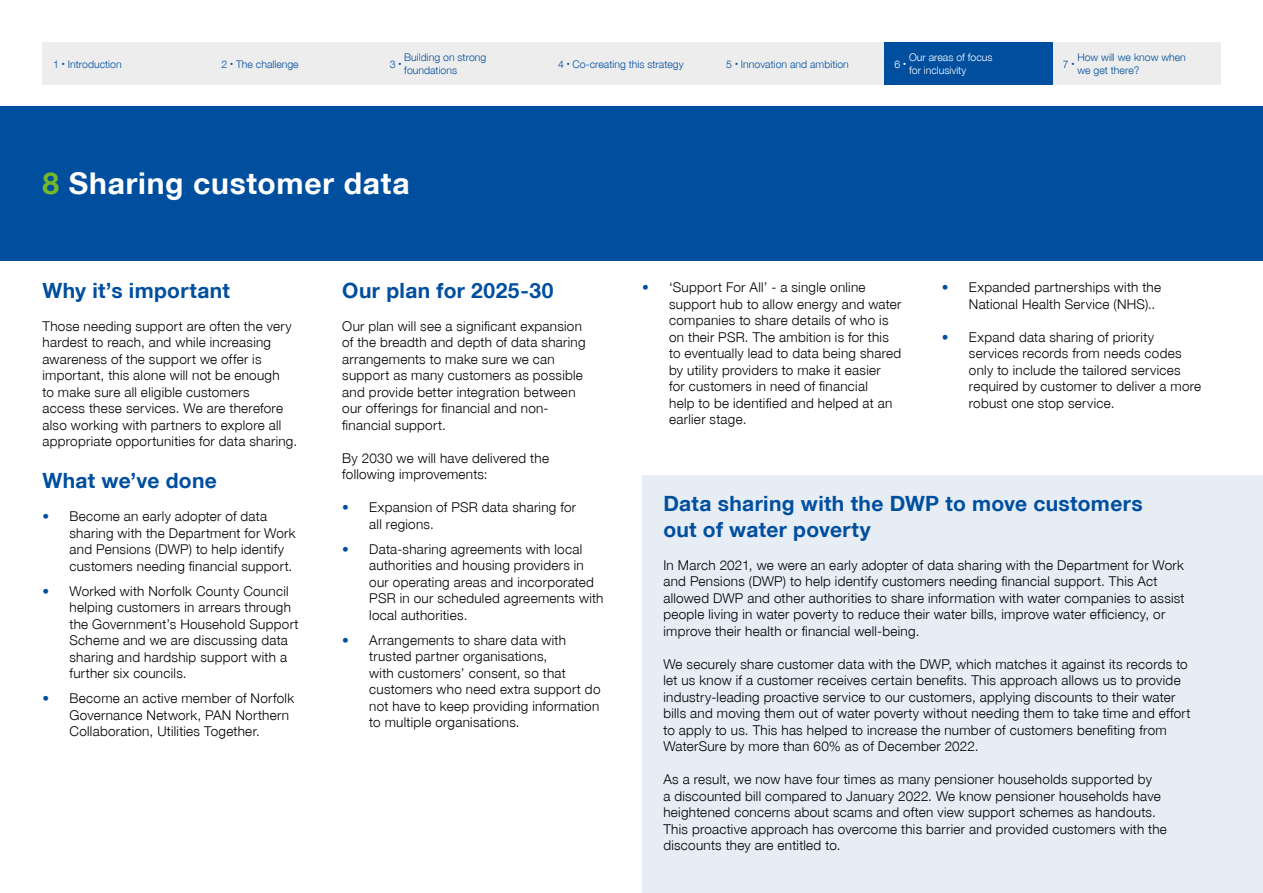
<style>
.page{position:relative;width:1263px;height:893px;background:#fff}
.page>*{position:absolute;margin:0;border:0;box-sizing:border-box;transform-origin:0 0}
.t1{font:30px "Helvetica Neue Bold WHAM";letter-spacing:.025em;color:#fff}
.t2{font:21px/25.5px "Helvetica Neue Bold WHAM";letter-spacing:.015em;color:#004f9f}
.t3{font:13.5px/16.5px "Helvetica Neue Light WHAM";letter-spacing:.02em;color:#000}
.t4{font:10.5px/12.6px "Helvetica Neue Light WHAM";color:#004f9f}
.t5{font:10.5px/12.6px "Helvetica Neue Light WHAM";color:#fff}
.s1{font-family:"Helvetica Neue Ultra Light WHAM";font-size:6px}
.s2{color:#76b82a}
.s3{font-family:"Helvetica Neue Medium WHAM";color:#004f9f}
</style>
<div class="page">
<div style="left:379px;top:43px;width:168px;height:42px;background:#ededed"></div>
<div style="left:716px;top:43px;width:168px;height:42px;background:#ededed"></div>
<div style="left:547px;top:43px;width:169px;height:42px;background:#ededed"></div>
<div style="left:211px;top:43px;width:168px;height:42px;background:#ededed"></div>
<div style="left:43px;top:43px;width:168px;height:42px;background:#ededed"></div>
<div style="left:1052px;top:43px;width:168px;height:42px;background:#ededed"></div>
<div style="left:884px;top:43px;width:168px;height:42px;background:#004f9f"></div>
<div style="left:642px;top:475px;width:621px;height:418px;background:#e6edf5"></div>
<div style="left:0;top:106px;width:1263px;height:155px;background:#004f9f"></div>
<p class="t4" style="left:53px;top:57px;width:70px">1 <span class="s1">•</span> Introduction</p>
<p class="t4" style="left:221px;top:57px;width:79px">2 <span class="s1">•</span> The challenge</p>
<p class="t4" style="left:558px;top:57px;width:127px">4 <span class="s1">•</span> Co-creating this strategy</p>
<p class="t4" style="left:726px;top:57px;width:124px">5 <span class="s1">•</span> Innovation and ambition</p>
<p class="t5" style="left:909px;top:51px;width:85px">Our areas of focus for inclusivity</p>
<p class="t4" style="left:404px;top:51px;width:84px">Building on strong foundations</p>
<p class="t5" style="left:894px;top:57px;width:13px">6 <span class="s1">•</span></p>
<p class="t4" style="left:1077px;top:51px;width:110px">How will we know when we get there?</p>
<p class="t4" style="left:390px;top:57px;width:13px">3 <span class="s1">•</span></p>
<p class="t4" style="left:1063px;top:57px;width:13px">7 <span class="s1">•</span></p>
<h1 class="t1" style="left:43px;top:165px;width:369px"><span class="s2">8</span> Sharing customer data</h1>
<h2 class="t2" style="left:43px;top:277px;width:189px">Why it’s important</h2>
<p class="t3" style="left:43px;top:317px;width:256px">Those needing support are often the very hardest to reach, and while increasing awareness of the support we offer is important, this alone will not be enough<br>to make sure all eligible customers<br>access these services. We are therefore also working with partners to explore all appropriate opportunities for data sharing.</p>
<h2 class="t2" style="left:43px;top:467px;width:176px">What we’ve done</h2>
<p class="t3" style="left:70px;top:508px;width:228px;text-indent:-27px"><span class="s3">•</span> Become an early adopter of data sharing with the Department for Work and Pensions (DWP) to help identify customers needing financial support.</p>
<p class="t3" style="left:70px;top:582px;width:231px;text-indent:-27px"><span class="s3">•</span> Worked with Norfolk County Council helping customers in arrears through the Government’s Household Support Scheme and we are discussing data sharing and hardship support with a further six councils.</p>
<p class="t3" style="left:70px;top:690px;width:226px;text-indent:-27px"><span class="s3">•</span> Become an active member of Norfolk<br>Governance Network, PAN Northern<br>Collaboration, Utilities Together.</p>
<h2 class="t2" style="left:342px;top:277px;width:213px">Our plan for 2025-30</h2>
<p class="t3" style="left:342px;top:317px;width:245px">Our plan will see a significant expansion of the breadth and depth of data sharing arrangements to make sure we can support as many customers as possible and provide better integration between our offerings for financial and non&shy;financial support.</p>
<p class="t3" style="left:342px;top:449px;width:208px">By 2030 we will have delivered the following improvements:</p>
<p class="t3" style="left:369px;top:499px;width:208px;text-indent:-27px"><span class="s3">•</span> Expansion of PSR data sharing for all regions.</p>
<p class="t3" style="left:369px;top:540px;width:236px;text-indent:-27px"><span class="s3">•</span> Data-sharing agreements with local authorities and housing providers in our operating areas and incorporated PSR in our scheduled agreements with local authorities.</p>
<p class="t3" style="left:369px;top:631px;width:233px;text-indent:-27px"><span class="s3">•</span> Arrangements to share data with trusted partner organisations,<br>with customers’ consent, so that customers who need extra support do not have to keep providing information to multiple organisations.</p>
<p class="t3" style="left:669px;top:279px;width:234px;text-indent:-27px"><span class="s3">•</span> ‘Support For All’ - a single online support hub to allow energy and water companies to share details of who is on their PSR. The ambition is for this to eventually lead to data being shared by utility providers to make it easier<br>for customers in need of financial<br>help to be identified and helped at an earlier stage.</p>
<p class="t3" style="left:969px;top:279px;width:194px;text-indent:-27px"><span class="s3">•</span> Expanded partnerships with the<br>National Health Service (NHS)..</p>
<p class="t3" style="left:969px;top:328px;width:234px;text-indent:-27px"><span class="s3">•</span> Expand data sharing of priority services records from needs codes only to include the tailored services required by customer to deliver a more robust one stop service.</p>
<h2 class="t2" style="left:663px;top:491px;width:481px">Data sharing with the DWP to move customers out of water poverty</h2>
<p class="t3" style="left:663px;top:557px;width:523px">In March 2021, we were an early adopter of data sharing with the Department for Work and Pensions (DWP) to help identify customers needing financial support. This Act allowed DWP and other authorities to share information with water companies to assist people living in water poverty to reduce their water bills, improve water efficiency, or improve their health or financial well-being.</p>
<p class="t3" style="left:663px;top:656px;width:529px">We securely share customer data with the DWP, which matches it against its records to let us know if a customer receives certain benefits. This approach allows us to provide industry-leading proactive service to our customers, applying discounts to their water bills and moving them out of water poverty without needing them to take time and effort to apply to us. This has helped to increase the number of customers benefiting from WaterSure by more than 60% as of December 2022.</p>
<p class="t3" style="left:663px;top:771px;width:505px">As a result, we now have four times as many pensioner households supported by<br>a discounted bill compared to January 2022. We know pensioner households have heightened concerns about scams and often view support schemes as handouts.<br>This proactive approach has overcome this barrier and provided customers with the discounts they are entitled to.</p>
</div>
